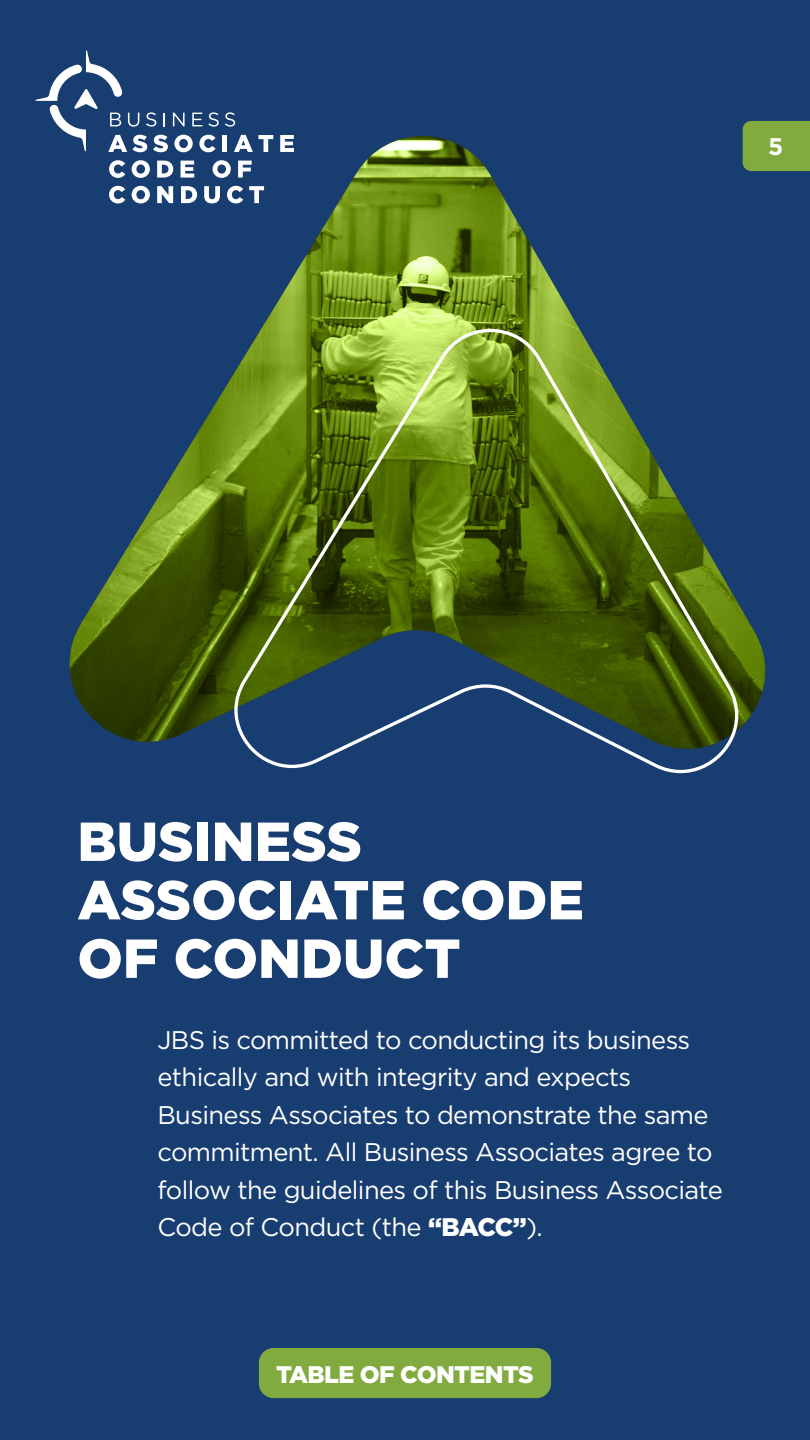
<style>
.page{position:relative;width:810px;height:1440px;background:#183d70}
.page>*{position:absolute;margin:0;border:0;box-sizing:border-box;transform-origin:0 0}
.t1{font:900 54.75px/58.5px "Gotham";color:#fff}
.t2{font:25.5px/37.5px "Gotham";letter-spacing:-.025em;color:#fff}
.t3{font:900 24px "Gotham";letter-spacing:-.025em;color:#fff}
.t4{font:700 24px "Gotham";color:#fff}
.s1{font-weight:900}
</style>
<div class="page">
<svg style="left:70px;top:136px;width:695px;height:606px"></svg>
<svg style="left:234px;top:329px;width:504px;height:444px"></svg>
<div style="left:743px;top:121px;width:67px;height:50px;background:#81ab3e"></div>
<svg style="left:225px;top:112px;width:10px;height:15px"></svg>
<svg style="left:35px;top:50px;width:184px;height:102px"></svg>
<hr style="left:223px;top:135px;width:4px;height:17px;background:#fff">
<svg style="left:234px;top:135px;width:39px;height:17px"></svg>
<svg style="left:280px;top:135px;width:14px;height:17px"></svg>
<svg style="left:109px;top:160px;width:16px;height:18px"></svg>
<svg style="left:132px;top:160px;width:18px;height:18px"></svg>
<svg style="left:157px;top:161px;width:16px;height:17px"></svg>
<svg style="left:181px;top:161px;width:13px;height:17px"></svg>
<svg style="left:213px;top:160px;width:18px;height:18px"></svg>
<svg style="left:238px;top:161px;width:14px;height:17px"></svg>
<svg style="left:109px;top:186px;width:16px;height:17px"></svg>
<svg style="left:132px;top:186px;width:18px;height:17px"></svg>
<svg style="left:157px;top:186px;width:16px;height:17px"></svg>
<svg style="left:181px;top:186px;width:16px;height:17px"></svg>
<svg style="left:204px;top:186px;width:16px;height:17px"></svg>
<svg style="left:227px;top:186px;width:16px;height:17px"></svg>
<svg style="left:249px;top:186px;width:15px;height:17px"></svg>
<div style="left:259px;top:1348px;width:292px;height:50px;background:#81ab3e;border-radius:15px"></div>
<p class="t4" style="left:768px;top:130px;width:17px">5</p>
<h1 class="t1" style="left:77px;top:812px;width:508px">BUSINESS<br>ASSOCIATE CODE<br>OF CONDUCT</h1>
<p class="t2" style="left:158px;top:1020px;width:567px">JBS is committed to conducting its business ethically and with integrity and expects Business Associates to demonstrate the same commitment. All Business Associates agree to follow the guidelines of this Business Associate Code of Conduct (the <span class="s1">“BACC”</span>).</p>
<p class="t3" style="left:276px;top:1358px;width:259px">TABLE OF CONTENTS</p>
</div>
